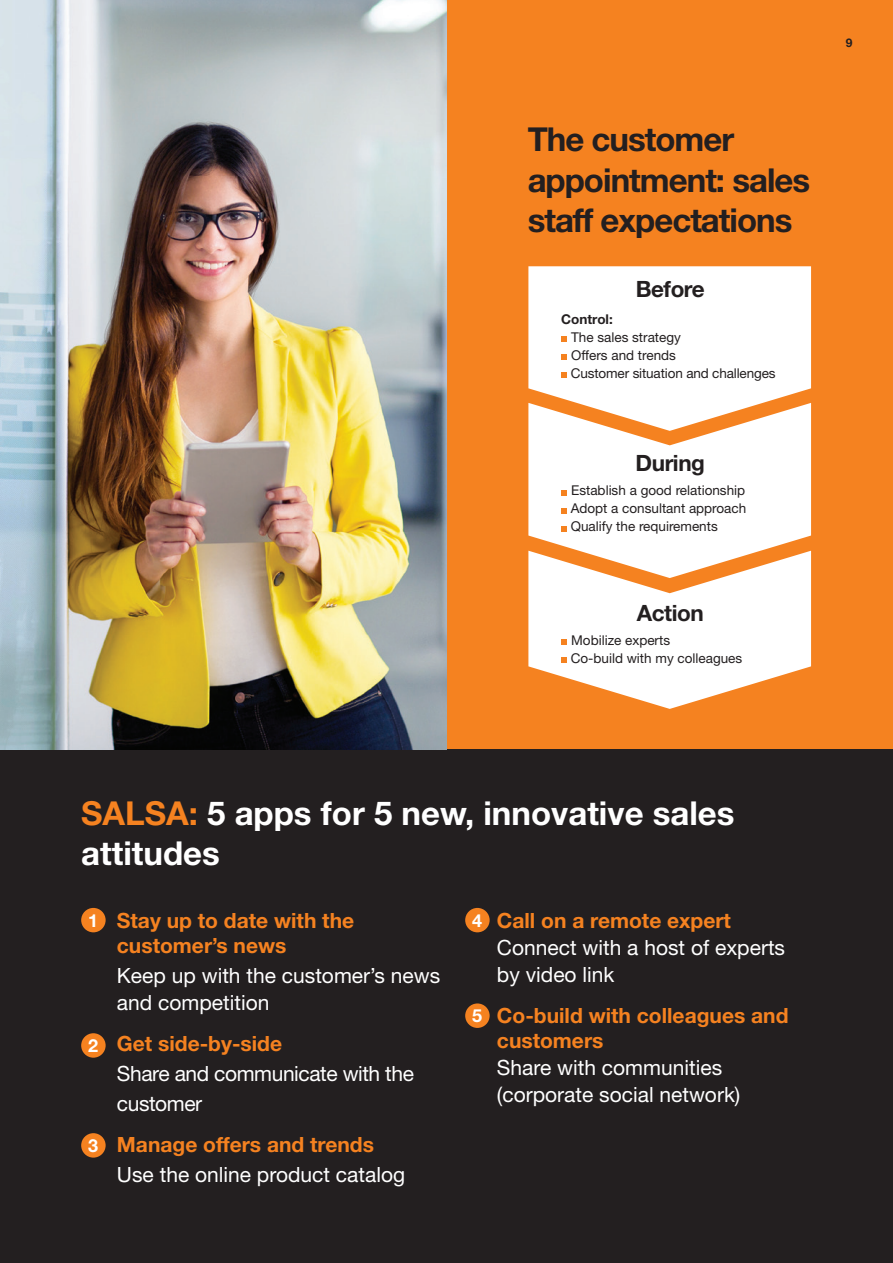
<style>
.page{position:relative;width:893px;height:1263px;background:#fff}
.page>*{position:absolute;margin:0;border:0;box-sizing:border-box;transform-origin:0 0}
.t1{font:700 33px/40.5px "Helvetica Neue LT Std";letter-spacing:-.03em;color:#231f20}
.t2{font:700 33px/40.5px "Helvetica Neue LT Std";color:#fff}
.t3{font:700 22.5px "Helvetica Neue LT Std";letter-spacing:-.02em;color:#231f20}
.t4{font:21px/27px "Helvetica Neue LT Std";color:#fff}
.t5{font:700 21px/25.2px "Helvetica Neue LT Std";color:#f58220}
.t6{font:21px/30px "Helvetica Neue LT Std";letter-spacing:-.02em;color:#fff}
.t7{font:700 18px "Helvetica Neue LT Std";color:#fff}
.t8{font:13.5px/18px "Helvetica Neue LT Std";color:#231f20}
.t9{font:700 13.5px "Helvetica Neue LT Std";color:#231f20}
.t10{font:700 12px "Helvetica Neue LT Std";color:#231f20}
.s1{color:#f58220}
</style>
<div class="page">
<div style="left:446px;top:0;width:447px;height:749px;background:#f58220"></div>
<div style="left:0;top:749px;width:893px;height:514px;background:#231f20"></div>
<div style="left:528px;top:266px;width:283px;height:137px;background:#fff"></div>
<svg style="left:528px;top:403px;width:283px;height:148px;background:#fdf2e8"></svg>
<svg style="left:561px;top:336px;width:6px;height:6px"></svg>
<svg style="left:561px;top:354px;width:6px;height:6px"></svg>
<svg style="left:561px;top:372px;width:6px;height:6px"></svg>
<svg style="left:561px;top:490px;width:6px;height:5px"></svg>
<svg style="left:561px;top:508px;width:6px;height:5px"></svg>
<svg style="left:561px;top:526px;width:6px;height:5px"></svg>
<svg style="left:528px;top:551px;width:283px;height:158px"></svg>
<div style="left:81px;top:908px;width:25px;height:24px;background:#f58220;border-radius:50%"></div>
<div style="left:465px;top:908px;width:25px;height:24px;background:#f58220;border-radius:50%"></div>
<div style="left:81px;top:1033px;width:25px;height:25px;background:#f58220;border-radius:50%"></div>
<div style="left:465px;top:1003px;width:25px;height:25px;background:#f58220;border-radius:50%"></div>
<div style="left:81px;top:1133px;width:25px;height:24px;background:#f58220;border-radius:50%"></div>
<img style="left:0;top:0;width:446px;height:749px">
<h1 class="t1" style="left:528px;top:118px;width:284px">The customer appointment: sales staff expectations</h1>
<h2 class="t3" style="left:636px;top:275px;width:71px">Before</h2>
<p class="t9" style="left:561px;top:311px;width:53px">Control:</p>
<p class="t8" style="left:571px;top:328px;width:206px">The sales strategy<br>Offers and trends<br>Customer situation and challenges</p>
<h2 class="t3" style="left:636px;top:449px;width:71px">During</h2>
<p class="t8" style="left:571px;top:481px;width:177px;text-align:justify">Establish a good relationship Adopt a consultant approach Qualify the requirements</p>
<h2 class="t3" style="left:637px;top:599px;width:68px">Action</h2>
<p class="t8" style="left:571px;top:631px;width:173px">Mobilize experts<br>Co-build with my colleagues</p>
<p class="t10" style="left:846px;top:35px;width:8px">9</p>
<h1 class="t2" style="left:81px;top:792px;width:655px"><span class="s1">SALSA:</span> 5 apps for 5 new, innovative sales attitudes</h1>
<h3 class="t5" style="left:117px;top:908px;width:239px">Stay up to date with the customer’s news</h3>
<h3 class="t4" style="left:117px;top:962px;width:325px">Keep up with the customer’s news and competition</h3>
<h3 class="t5" style="left:117px;top:1030px;width:167px">Get side-by-side</h3>
<h3 class="t6" style="left:117px;top:1058px;width:299px">Share and communicate with the customer</h3>
<h3 class="t5" style="left:117px;top:1131px;width:259px">Manage offers and trends</h3>
<h3 class="t4" style="left:117px;top:1160px;width:290px">Use the online product catalog</h3>
<h3 class="t7" style="left:88px;top:909px;width:12px">1</h3>
<h3 class="t7" style="left:472px;top:909px;width:12px">4</h3>
<h3 class="t7" style="left:472px;top:1004px;width:12px">5</h3>
<h3 class="t7" style="left:88px;top:1034px;width:12px">2</h3>
<h3 class="t7" style="left:88px;top:1134px;width:12px">3</h3>
<h3 class="t5" style="left:497px;top:908px;width:236px">Call on a remote expert</h3>
<h3 class="t4" style="left:497px;top:934px;width:290px">Connect with a host of experts by video link</h3>
<h3 class="t5" style="left:497px;top:1002px;width:293px">Co-build with colleagues and customers</h3>
<h3 class="t4" style="left:497px;top:1054px;width:245px">Share with communities (corporate social network)</h3>
</div>
